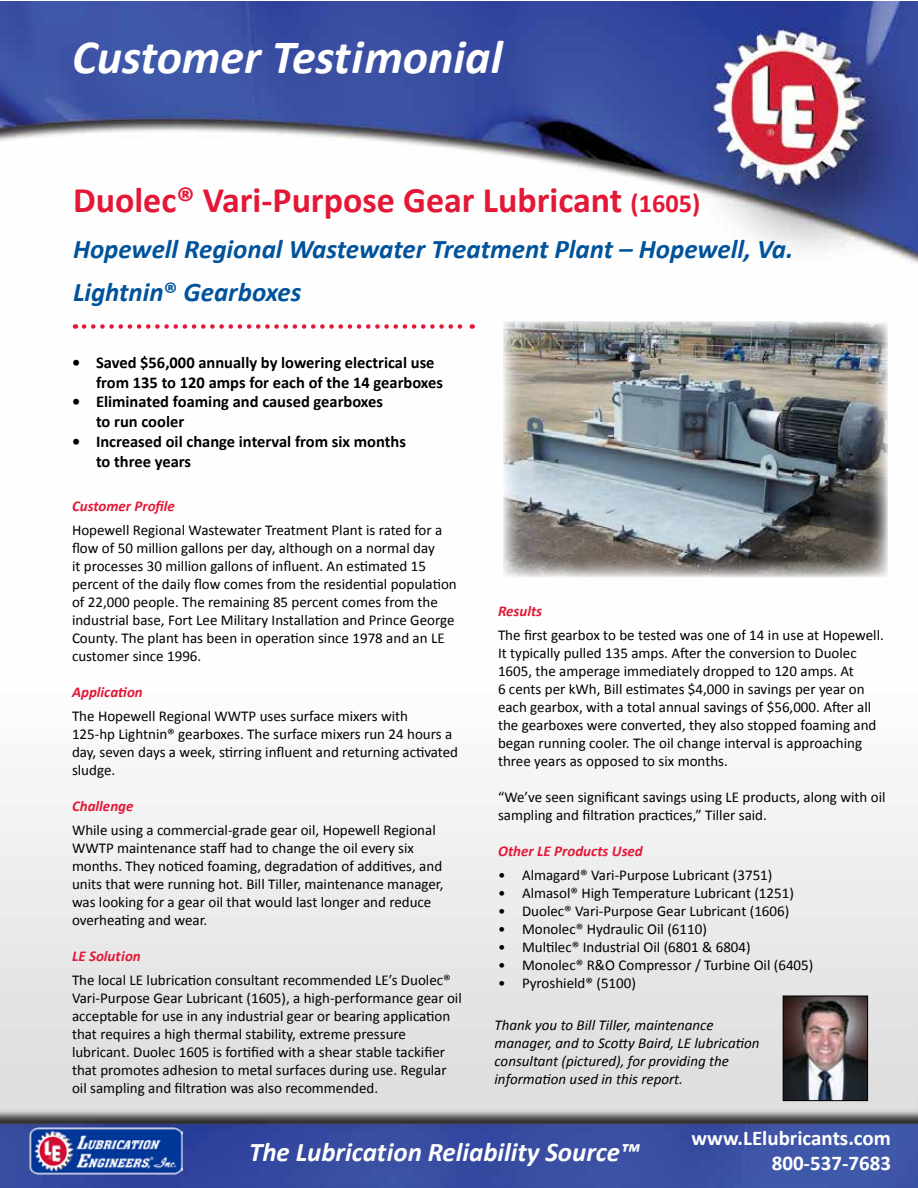
<style>
.page{position:relative;width:918px;height:1188px;background:#fff}
.page>*{position:absolute;margin:0;border:0;box-sizing:border-box;transform-origin:0 0}
.t1{font:italic 700 48px "Calibri";color:#fff}
.t2{font:700 36px "Calibri";color:#e31837}
.t3{font:italic 700 27px/42.9px "Calibri";color:#00539b}
.t4{font:italic 700 27px "Calibri";color:#fff}
.t5{font:700 21px/25.2px "Calibri";color:#fff;text-align:right}
.t6{font:700 16.5px/19.8px "Calibri";color:#000}
.t7{font:15px/18px "Calibri";color:#000}
.t8{font:italic 15px/18px "Calibri";color:#000}
.t9{font:italic 700 15px "Calibri";color:#e31837}
.s1{font-size:26.25px}
.s2{font-style:normal}
</style>
<div class="page">
<img style="left:1px;top:1px;width:917px;height:1187px">
<svg style="left:84px;top:324px;width:389px;height:5px"></svg>
<img style="left:28px;top:1125px;width:154px;height:50px">
<img style="left:503px;top:321px;width:385px;height:256px">
<img style="left:785px;top:998px;width:81px;height:101px">
<div style="left:783px;top:996px;width:85px;height:105px;border:1px solid #000"></div>
<h1 class="t1" style="left:72px;top:27px;width:432px">Customer Testimonial</h1>
<h2 class="t2" style="left:73px;top:178px;width:629px">Duolec® Vari-Purpose Gear Lubricant <span class="s1">(1605)</span></h2>
<h3 class="t3" style="left:73px;top:228px;width:722px">Hopewell Regional Wastewater Treatment Plant – Hopewell, Va.<br>Lightnin<span class="s2">®</span> Gearboxes</h3>
<p class="t6" style="left:96px;top:352px;width:349px;text-indent:-24px">• Saved $56,000 annually by lowering electrical use from 135 to 120 amps for each of the 14 gearboxes</p>
<p class="t6" style="left:96px;top:392px;width:289px;text-indent:-24px">• Eliminated foaming and caused gearboxes to run cooler</p>
<p class="t6" style="left:96px;top:432px;width:312px;text-indent:-24px">• Increased oil change interval from six months to three years</p>
<p class="t9" style="left:72px;top:497px;width:104px">Customer Profile</p>
<p class="t7" style="left:72px;top:521px;width:386px">Hopewell Regional Wastewater Treatment Plant is rated for a flow of 50 million gallons per day, although on a normal day<br>it processes 30 million gallons of influent. An estimated 15 percent of the daily flow comes from the residential population of 22,000 people. The remaining 85 percent comes from the industrial base, Fort Lee Military Installation and Prince George County. The plant has been in operation since 1978 and an LE customer since 1996.</p>
<p class="t9" style="left:72px;top:683px;width:72px">Application</p>
<p class="t7" style="left:72px;top:707px;width:388px">The Hopewell Regional WWTP uses surface mixers with<br>125-hp Lightnin® gearboxes. The surface mixers run 24 hours a day, seven days a week, stirring influent and returning activated sludge.</p>
<p class="t9" style="left:72px;top:797px;width:63px">Challenge</p>
<p class="t7" style="left:72px;top:821px;width:373px">While using a commercial-grade gear oil, Hopewell Regional WWTP maintenance staff had to change the oil every six months. They noticed foaming, degradation of additives, and units that were running hot. Bill Tiller, maintenance manager, was looking for a gear oil that would last longer and reduce overheating and wear.</p>
<p class="t9" style="left:72px;top:947px;width:70px">LE Solution</p>
<p class="t7" style="left:72px;top:971px;width:391px">The local LE lubrication consultant recommended LE’s Duolec® Vari-Purpose Gear Lubricant (1605), a high-performance gear oil acceptable for use in any industrial gear or bearing application that requires a high thermal stability, extreme pressure lubricant. Duolec 1605 is fortified with a shear stable tackifier that promotes adhesion to metal surfaces during use. Regular oil sampling and filtration was also recommended.</p>
<p class="t9" style="left:498px;top:602px;width:46px">Results</p>
<p class="t7" style="left:498px;top:626px;width:387px">The first gearbox to be tested was one of 14 in use at Hopewell.<br>It typically pulled 135 amps. After the conversion to Duolec 1605, the amperage immediately dropped to 120 amps. At<br>6 cents per kWh, Bill estimates $4,000 in savings per year on each gearbox, with a total annual savings of $56,000. After all the gearboxes were converted, they also stopped foaming and began running cooler. The oil change interval is approaching three years as opposed to six months.</p>
<p class="t7" style="left:498px;top:788px;width:389px">“We’ve seen significant savings using LE products, along with oil sampling and filtration practices,” Tiller said.</p>
<p class="t9" style="left:498px;top:842px;width:146px">Other LE Products Used</p>
<p class="t7" style="left:498px;top:866px;width:276px">• Almagard® Vari-Purpose Lubricant (3751)</p>
<p class="t7" style="left:498px;top:884px;width:297px">• Almasol® High Temperature Lubricant (1251)</p>
<p class="t7" style="left:498px;top:902px;width:293px">• Duolec® Vari-Purpose Gear Lubricant (1606)</p>
<p class="t7" style="left:498px;top:920px;width:210px">• Monolec® Hydraulic Oil (6110)</p>
<p class="t7" style="left:498px;top:938px;width:254px">• Multilec® Industrial Oil (6801 &amp; 6804)</p>
<p class="t7" style="left:498px;top:956px;width:317px">• Monolec® R&amp;O Compressor / Turbine Oil (6405)</p>
<p class="t7" style="left:498px;top:974px;width:139px">• Pyroshield® (5100)</p>
<p class="t8" style="left:495px;top:1015px;width:267px">Thank you to Bill Tiller, maintenance manager, and to Scotty Baird, LE lubrication consultant (pictured), for providing the information used in this report.</p>
<h3 class="t4" style="left:249px;top:1135px;width:392px">The Lubrication Reliability Source™</h3>
<h3 class="t5" style="left:692px;top:1125px;width:201px">www.LElubricants.com<br>800-537-7683</h3>
</div>
